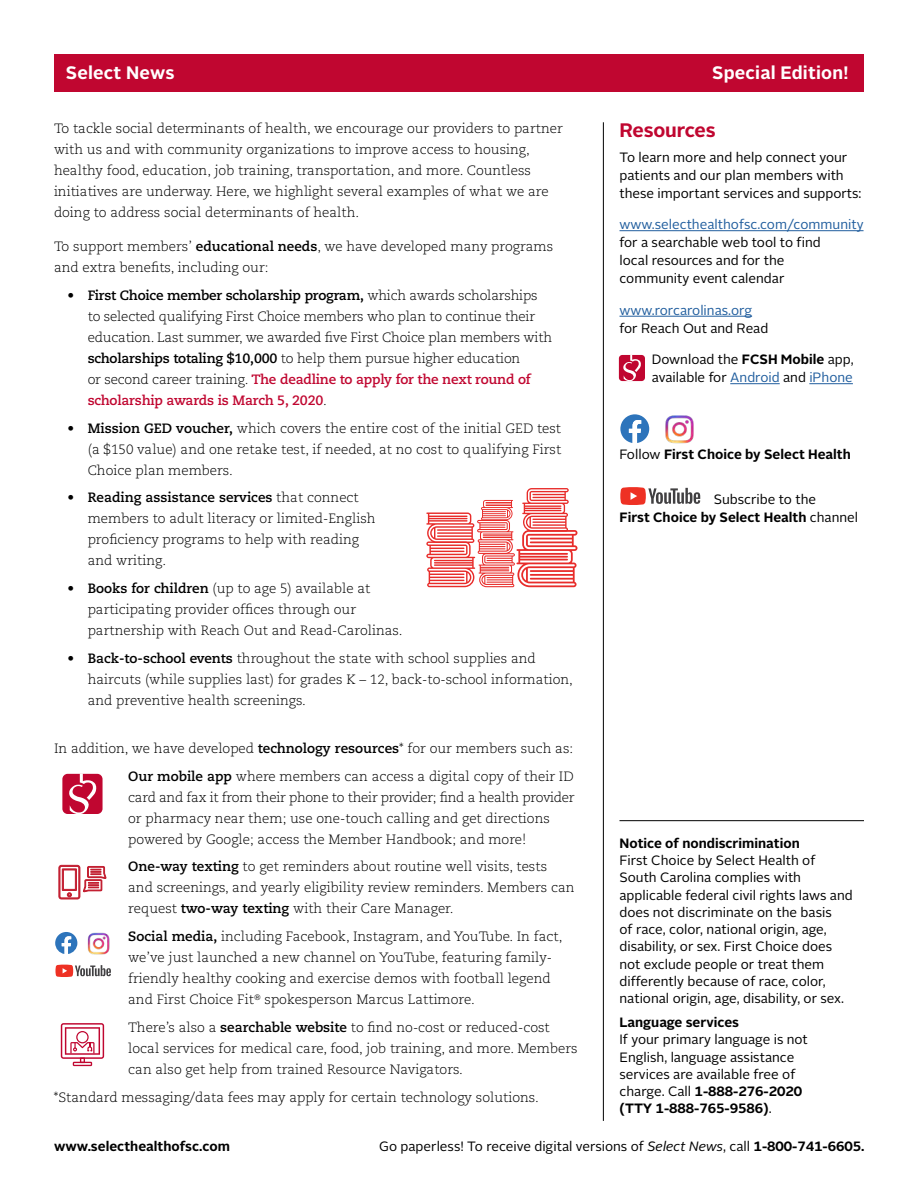
<style>
.page{position:relative;width:918px;height:1188px;background:#fff}
.page>*{position:absolute;margin:0;border:0;box-sizing:border-box;transform-origin:0 0}
.Sidebar_-_headline{font:700 19.5px "Alright Sans";letter-spacing:-.01em;color:#c00630}
.t1{font:700 18px "Alright Sans";letter-spacing:.01em;color:#fff}
.Main_-_body{font:300 13.5px/21px "Caecilia LT Std";color:#000}
.Main_-_bullets{font:300 13.5px/21px "Caecilia LT Std";color:#000}
.Sidebar_-_body{font:13.5px/18px "Alright Sans";color:#000}
.Paragraph_Style_1{font:13.5px/17.2px "Alright Sans";color:#000}
.Sidebar_-_body-2{font:700 13.5px/18px "Alright Sans";color:#000}
.Sidebar_-_body-3{font:13.5px/18px "Alright Sans";color:#215e9e}
.s1{font-weight:700}
.s2{font-weight:700;color:#c00630}
.s3{color:#215e9e}
.s4{color:#000}
.s5{font-weight:400}
.s6{font-style:italic}
</style>
<div class="page">
<div style="left:54px;top:54px;width:810px;height:37px;background:#c00630"></div>
<hr style="left:603px;top:122px;width:1px;height:999px;background:#000">
<svg style="left:59px;top:865px;width:48px;height:34px"></svg>
<div style="left:62px;top:774px;width:41px;height:40px;background:#c00630;border-radius:5px"></div>
<svg style="left:69px;top:773px;width:28px;height:41px"></svg>
<svg style="left:55px;top:932px;width:22px;height:22px"></svg>
<img style="left:87px;top:932px;width:22px;height:23px">
<svg style="left:56px;top:965px;width:55px;height:12px"></svg>
<hr style="left:73px;top:1062px;width:19px;height:4px;background:#c00630">
<svg style="left:61px;top:1023px;width:43px;height:42px"></svg>
<svg style="left:426px;top:488px;width:151px;height:99px"></svg>
<hr style="left:620px;top:230px;width:244px;height:1px;background:#215e9e">
<hr style="left:620px;top:316px;width:132px;height:1px;background:#215e9e">
<hr style="left:730px;top:383px;width:50px;height:1px;background:#215e9e">
<hr style="left:809px;top:383px;width:44px;height:1px;background:#215e9e">
<div style="left:619px;top:355px;width:26px;height:26px;background:#c00630;border-radius:3px"></div>
<svg style="left:623px;top:355px;width:18px;height:26px"></svg>
<svg style="left:620px;top:414px;width:29px;height:29px"></svg>
<img style="left:665px;top:415px;width:29px;height:28px">
<svg style="left:620px;top:487px;width:80px;height:18px"></svg>
<hr style="left:620px;top:820px;width:244px;height:1px;background:#000">
<p class="t1" style="left:66px;top:61px;width:110px">Select News</p>
<p class="t1" style="left:712px;top:61px;width:138px">Special Edition!</p>
<p class="Main_-_body" style="left:54px;top:118px;width:510px">To tackle social determinants of health, we encourage our providers to partner with us and with community organizations to improve access to housing, healthy food, education, job training, transportation, and more. Countless initiatives are underway. Here, we highlight several examples of what we are doing to address social determinants of health.</p>
<p class="Main_-_body" style="left:54px;top:236px;width:501px">To support members’ <span class="s1">educational needs</span>, we have developed many programs and extra benefits, including our:</p>
<p class="Main_-_body" style="left:88px;top:285px;width:466px;text-indent:-20px">• <span class="s1">First Choice member scholarship program,</span> which awards scholarships to selected qualifying First Choice members who plan to continue their education. Last summer, we awarded five First Choice plan members with <span class="s1">scholarships totaling $10,000</span> to help them pursue higher education<br>or second career training. <span class="s2">The deadline to apply for the next round of scholarship awards is March 5, 2020</span>.</p>
<p class="Main_-_body" style="left:88px;top:418px;width:475px;text-align:justify;text-indent:-20px">• <span class="s1">Mission GED voucher,</span> which covers the entire cost of the initial GED test (a $150 value) and one retake test, if needed, at no cost to qualifying First Choice plan members.</p>
<p class="Main_-_body" style="left:88px;top:488px;width:289px;text-indent:-20px">• <span class="s1">Reading assistance services</span> that connect members to adult literacy or limited-English proficiency programs to help with reading and writing.</p>
<p class="Main_-_body" style="left:88px;top:578px;width:316px;text-indent:-20px">• <span class="s1">Books for children</span> (up to age 5) available at participating provider offices through our partnership with Reach Out and Read-Carolinas.</p>
<p class="Main_-_body" style="left:88px;top:648px;width:487px;text-indent:-20px">• <span class="s1">Back-to-school events</span> throughout the state with school supplies and haircuts (while supplies last) for grades K – 12, back-to-school information, and preventive health screenings.</p>
<p class="Main_-_body" style="left:54px;top:738px;width:521px">In addition, we have developed <span class="s1">technology resources</span>* for our members such as:</p>
<p class="Main_-_bullets" style="left:128px;top:766px;width:448px"><span class="s1">Our mobile app</span> where members can access a digital copy of their ID card and fax it from their phone to their provider; find a health provider or pharmacy near them; use one-touch calling and get directions powered by Google; access the Member Handbook; and more!</p>
<p class="Main_-_bullets" style="left:128px;top:857px;width:448px"><span class="s1">One-way texting</span> to get reminders about routine well visits, tests and screenings, and yearly eligibility review reminders. Members can request <span class="s1">two-way texting</span> with their Care Manager.</p>
<p class="Main_-_bullets" style="left:128px;top:926px;width:436px"><span class="s1">Social media,</span> including Facebook, Instagram, and YouTube. In fact, we’ve just launched a new channel on YouTube, featuring family&shy;friendly healthy cooking and exercise demos with football legend and First Choice Fit<sup>®</sup> spokesperson Marcus Lattimore.</p>
<p class="Main_-_bullets" style="left:128px;top:1017px;width:451px">There’s also a <span class="s1">searchable website</span> to find no-cost or reduced-cost local services for medical care, food, job training, and more. Members can also get help from trained Resource Navigators.</p>
<p class="Main_-_bullets" style="left:54px;top:1087px;width:486px">*Standard messaging/data fees may apply for certain technology solutions.</p>
<p class="Sidebar_-_headline" style="left:620px;top:117px;width:98px">Resources</p>
<p class="Sidebar_-_body" style="left:620px;top:148px;width:244px">To learn more and help connect your patients and our plan members with these important services and supports:</p>
<p class="Sidebar_-_body" style="left:620px;top:216px;width:246px"><span class="s3">www.selecthealthofsc.com/community </span>for a searchable web tool to find<br>local resources and for the<br>community event calendar</p>
<p class="Sidebar_-_body-3" style="left:620px;top:301px;width:150px">www.rorcarolinas.org <span class="s4">for Reach Out and Read</span></p>
<p class="Sidebar_-_body" style="left:652px;top:351px;width:203px">Download the <span class="s1">FCSH Mobile</span> app, available for <span class="s3">Android</span> and <span class="s3">iPhone</span></p>
<p class="Sidebar_-_body-2" style="left:620px;top:445px;width:233px"><span class="s5">Follow</span> First Choice by Select Health</p>
<p class="Sidebar_-_body-2" style="left:620px;top:490px;width:240px;text-indent:94px"><span class="s5">Subscribe to the<br></span>First Choice by Select Health <span class="s5">channel</span></p>
<p class="Paragraph_Style_1" style="left:620px;top:835px;width:235px"><span class="s1">Notice of nondiscrimination<br></span>First Choice by Select Health of South Carolina complies with applicable federal civil rights laws and does not discriminate on the basis<br>of race, color, national origin, age, disability, or sex. First Choice does not exclude people or treat them differently because of race, color, national origin, age, disability, or sex.</p>
<p class="Sidebar_-_body" style="left:620px;top:1014px;width:190px;line-height:17.2px"><span class="s1">Language services<br></span>If your primary language is not<br>English, language assistance services are available free of charge. Call <span class="s1">1-888-276-2020 (TTY 1-888-765-9586)</span>.</p>
<p class="Sidebar_-_body-2" style="left:54px;top:1137px;width:177px">www.selecthealthofsc.com</p>
<p class="Paragraph_Style_1" style="left:379px;top:1138px;width:487px">Go paperless! To receive digital versions of <span class="s6">Select News</span>, call <span class="s1">1-800-741-6605.</span></p>
</div>
